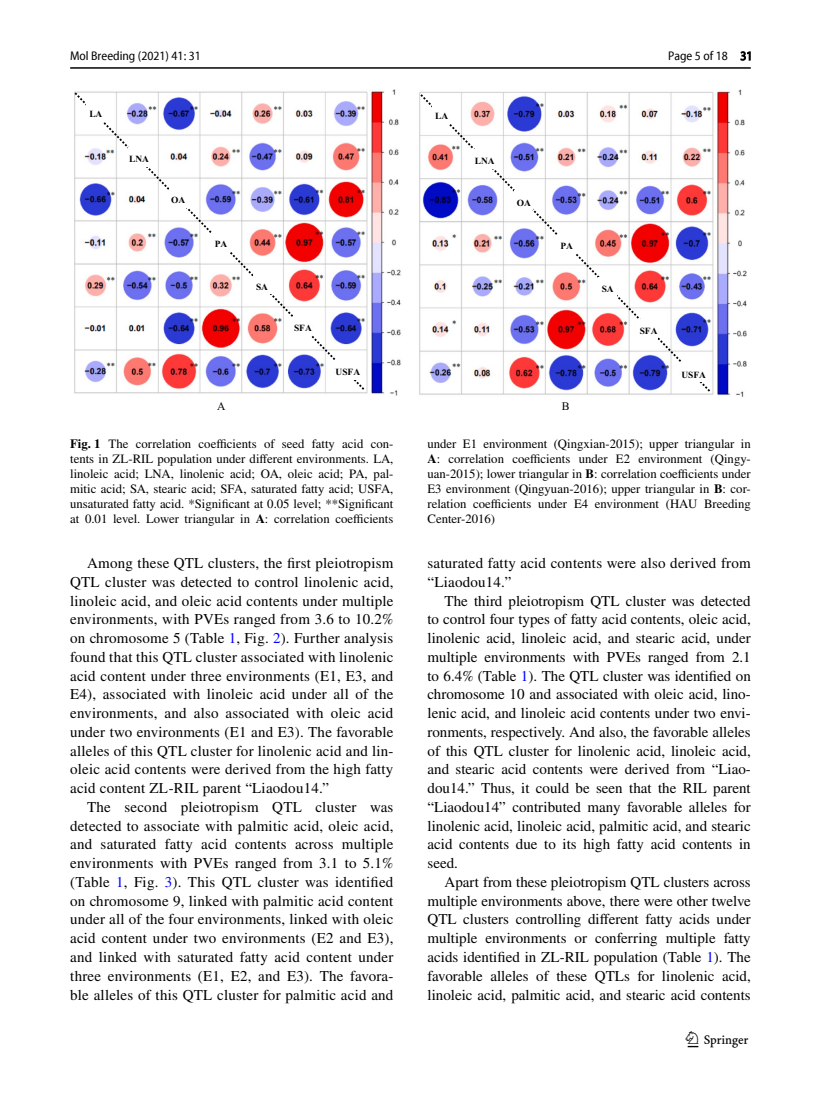
<style>
.page{position:relative;width:821px;height:1106px;background:#fff}
.page>*{position:absolute;margin:0;border:0;box-sizing:border-box;transform-origin:0 0}
.t1{font:22.5px "Springnew Regular 3";color:#000}
.t2{font:15px/18.8px "STIX";letter-spacing:.015em;color:#000;text-align:justify}
.t3{font:12.75px/15px "STIX";color:#000;text-align:justify}
.t4{font:semi-condensed 12.75px "Myriad Pro Unic";color:#000}
.t5{font:11.55px "Times New Roman PSMT2";color:#000}
.t6{font:700 9.45px "Times New Roman";color:#000}
.s1{font-weight:700}
.s2{color:#00f}
</style>
<div class="page">
<hr style="left:70px;top:67px;width:680px;height:2px;background:#000">
<img style="left:392px;top:89px;width:354px;height:307px">
<svg style="left:74px;top:91px;width:639px;height:304px"></svg>
<div style="left:87px;top:102px;width:18px;height:19px;background:#fff"></div>
<div style="left:128px;top:147px;width:22px;height:19px;background:#fff"></div>
<div style="left:169px;top:189px;width:18px;height:19px;background:#fff"></div>
<div style="left:212px;top:232px;width:18px;height:19px;background:#fff"></div>
<div style="left:253px;top:275px;width:18px;height:19px;background:#fff"></div>
<div style="left:293px;top:317px;width:19px;height:19px;background:#fff"></div>
<div style="left:335px;top:361px;width:25px;height:19px;background:#fff"></div>
<div style="left:681px;top:363px;width:25px;height:19px;background:#fff"></div>
<div style="left:639px;top:319px;width:19px;height:19px;background:#fff"></div>
<div style="left:598px;top:277px;width:19px;height:19px;background:#fff"></div>
<div style="left:557px;top:235px;width:19px;height:19px;background:#fff"></div>
<div style="left:514px;top:191px;width:19px;height:19px;background:#fff"></div>
<div style="left:473px;top:149px;width:23px;height:19px;background:#fff"></div>
<div style="left:432px;top:105px;width:19px;height:19px;background:#fff"></div>
<p class="t4" style="left:70px;top:51px;width:132px">Mol Breeding (2021) 41: 31</p>
<p class="t4" style="left:668px;top:51px;width:86px">Page 5 of 18 31</p>
<p class="t6" style="left:89px;top:107px;width:15px">LA</p>
<p class="t6" style="left:129px;top:152px;width:21px">LNA</p>
<p class="t6" style="left:171px;top:193px;width:16px">OA</p>
<p class="t6" style="left:215px;top:237px;width:14px">PA</p>
<p class="t6" style="left:256px;top:279px;width:14px">SA</p>
<p class="t6" style="left:294px;top:321px;width:19px">SFA</p>
<p class="t6" style="left:435px;top:109px;width:15px">LA</p>
<p class="t6" style="left:475px;top:154px;width:21px">LNA</p>
<p class="t6" style="left:517px;top:195px;width:16px">OA</p>
<p class="t6" style="left:560px;top:239px;width:14px">PA</p>
<p class="t6" style="left:601px;top:282px;width:14px">SA</p>
<p class="t6" style="left:639px;top:324px;width:19px">SFA</p>
<p class="t6" style="left:335px;top:365px;width:26px">USFA</p>
<p class="t6" style="left:681px;top:367px;width:26px">USFA</p>
<p class="t5" style="left:217px;top:398px;width:10px">A</p>
<p class="t5" style="left:561px;top:398px;width:9px">B</p>
<p class="t3" style="left:70px;top:437px;width:325px"><span class="s1">Fig. 1</span> The correlation coefficients of seed fatty acid con&shy;tents in ZL-RIL population under different environments. LA, linoleic acid; LNA, linolenic acid; OA, oleic acid; PA, pal&shy;mitic acid; SA, stearic acid; SFA, saturated fatty acid; USFA, unsaturated fatty acid. *Significant at 0.05 level; **Significant at 0.01 level. Lower triangular in <span class="s1">A</span>: correlation coefficients</p>
<p class="t3" style="left:427px;top:437px;width:325px">under E1 environment (Qingxian-2015); upper triangular in <span class="s1">A</span>: correlation coefficients under E2 environment (Qingy&shy;uan-2015); lower triangular in <span class="s1">B</span>: correlation coefficients under E3 environment (Qingyuan-2016); upper triangular in <span class="s1">B</span>: cor&shy;relation coefficients under E4 environment (HAU Breeding Center-2016)</p>
<p class="t2" style="left:70px;top:554px;width:325px;text-indent:17px">Among these QTL clusters, the first pleiotropism QTL cluster was detected to control linolenic acid, linoleic acid, and oleic acid contents under multiple environments, with PVEs ranged from 3.6 to 10.2% on chromosome 5 (Table <span class="s2">1</span>, Fig. <span class="s2">2</span>). Further analysis found that this QTL cluster associated with linolenic acid content under three environments (E1, E3, and E4), associated with linoleic acid under all of the environments, and also associated with oleic acid under two environments (E1 and E3). The favorable alleles of this QTL cluster for linolenic acid and lin&shy;oleic acid contents were derived from the high fatty acid content ZL-RIL parent “Liaodou14.”</p>
<p class="t2" style="left:70px;top:798px;width:325px;text-indent:17px">The second pleiotropism QTL cluster was detected to associate with palmitic acid, oleic acid, and saturated fatty acid contents across multiple environments with PVEs ranged from 3.1 to 5.1% (Table <span class="s2">1</span>, Fig. <span class="s2">3</span>). This QTL cluster was identified on chromosome 9, linked with palmitic acid content under all of the four environments, linked with oleic acid content under two environments (E2 and E3), and linked with saturated fatty acid content under three environments (E1, E2, and E3). The favora&shy;ble alleles of this QTL cluster for palmitic acid and</p>
<p class="t2" style="left:427px;top:554px;width:325px">saturated fatty acid contents were also derived from “Liaodou14.”</p>
<p class="t2" style="left:427px;top:592px;width:325px;text-indent:17px">The third pleiotropism QTL cluster was detected to control four types of fatty acid contents, oleic acid, linolenic acid, linoleic acid, and stearic acid, under multiple environments with PVEs ranged from 2.1 to 6.4% (Table <span class="s2">1</span>). The QTL cluster was identified on chromosome 10 and associated with oleic acid, lino&shy;lenic acid, and linoleic acid contents under two envi&shy;ronments, respectively. And also, the favorable alleles of this QTL cluster for linolenic acid, linoleic acid, and stearic acid contents were derived from “Liao&shy;dou14.” Thus, it could be seen that the RIL parent “Liaodou14” contributed many favorable alleles for linolenic acid, linoleic acid, palmitic acid, and stearic acid contents due to its high fatty acid contents in seed.</p>
<p class="t2" style="left:427px;top:873px;width:325px;text-indent:17px">Apart from these pleiotropism QTL clusters across multiple environments above, there were other twelve QTL clusters controlling different fatty acids under multiple environments or conferring multiple fatty acids identified in ZL-RIL population (Table <span class="s2">1</span>). The favorable alleles of these QTLs for linolenic acid, linoleic acid, palmitic acid, and stearic acid contents</p>
<h1 class="t1" style="left:687px;top:1031px;width:62px">1 3</h1>
</div>
